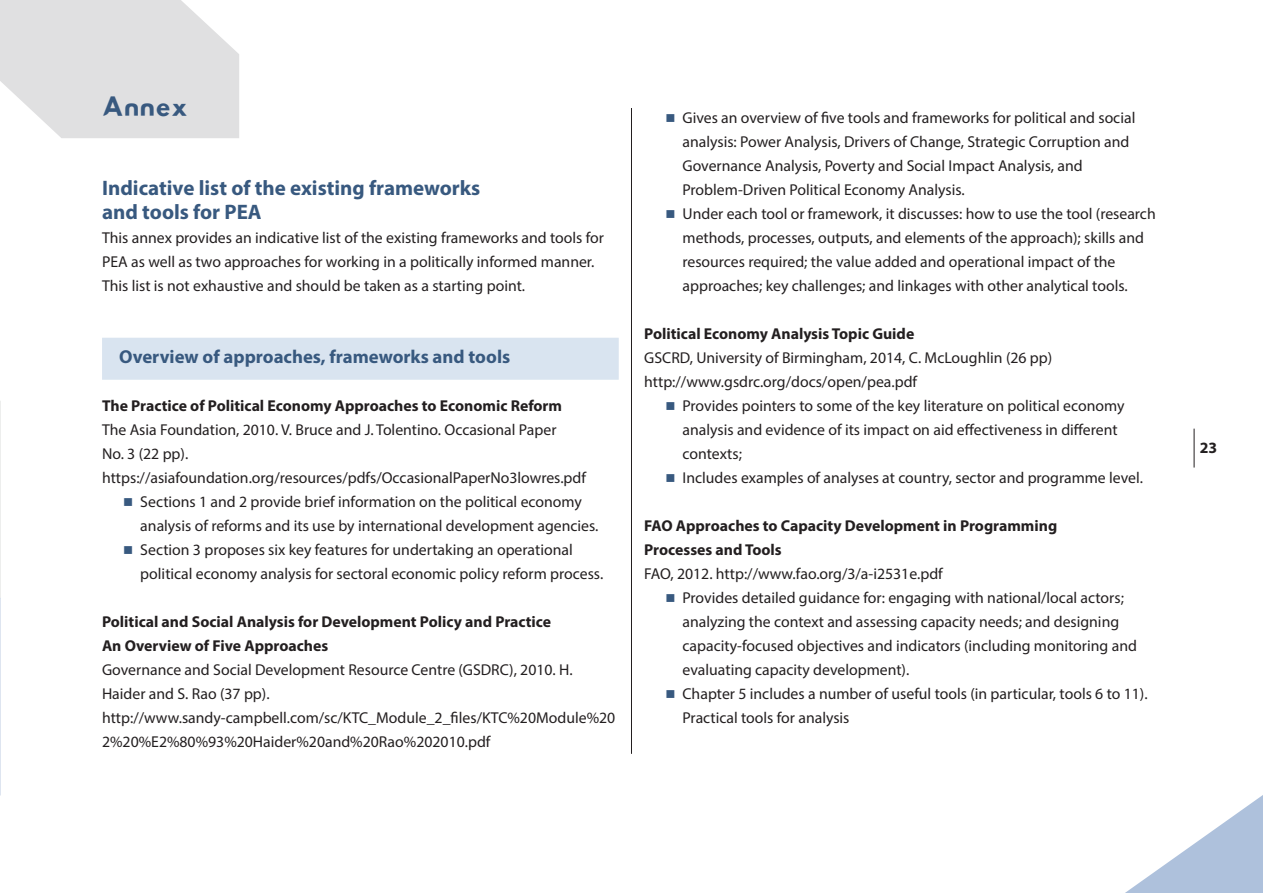
<style>
.page{position:relative;width:1263px;height:893px;background:#fff}
.page>*{position:absolute;margin:0;border:0;box-sizing:border-box;transform-origin:0 0}
.t1{font:24px "Hussar Nova Rg";color:#38597f}
.t2{font:700 21px/24px "Myriad Pro";color:#38597f}
.paragraph_1{font:700 18.75px "Myriad Pro";color:#38597f}
.paragraph_1-2{font:15.75px/24px "Myriad Pro";color:#231f20}
.paragraph_1-3{font:700 15.75px/24px "Myriad Pro";color:#231f20}
.s1{color:#38597f}
.s2{font-weight:400}
</style>
<div class="page">
<hr style="left:1194px;top:429px;width:1px;height:39px;background:#231f20">
<hr style="left:631px;top:108px;width:1px;height:646px;background:#231f20">
<svg style="left:0;top:0;width:239px;height:138px;background:#e3e3e4"></svg>
<div style="left:102px;top:338px;width:517px;height:42px;background:#d9e4f0"></div>
<svg style="left:1125px;top:795px;width:138px;height:98px"></svg>
<hr style="left:0;top:401px;width:1px;height:197px;background:#d4d5d3">
<hr style="left:0;top:598px;width:1px;height:197px;background:#aec1dc">
<h1 class="t1" style="left:102px;top:91px;width:88px">Annex</h1>
<h2 class="t2" style="left:102px;top:175px;width:380px">Indicative list of the existing frameworks and tools for PEA</h2>
<p class="paragraph_1-2" style="left:102px;top:226px;width:503px">This annex provides an indicative list of the existing frameworks and tools for<br>PEA as well as two approaches for working in a politically informed manner.<br>This list is not exhaustive and should be taken as a starting point.</p>
<p class="paragraph_1" style="left:119px;top:345px;width:393px">Overview of approaches, frameworks and tools</p>
<p class="paragraph_1-3" style="left:102px;top:393px;width:462px">The Practice of Political Economy Approaches to Economic Reform</p>
<p class="paragraph_1-2" style="left:102px;top:418px;width:485px">The Asia Foundation, 2010. V. Bruce and J. Tolentino. Occasional Paper<br>No. 3 (22 pp). https://asiafoundation.org/resources/pdfs/OccasionalPaperNo3lowres.pdf</p>
<p class="paragraph_1-2" style="left:140px;top:490px;width:460px;text-indent:-17px"><span class="s1">■</span> Sections 1 and 2 provide brief information on the political economy analysis of reforms and its use by international development agencies.</p>
<p class="paragraph_1-2" style="left:140px;top:538px;width:464px;text-indent:-17px"><span class="s1">■</span> Section 3 proposes six key features for undertaking an operational political economy analysis for sectoral economic policy reform process.</p>
<p class="paragraph_1-3" style="left:102px;top:609px;width:472px">Political and Social Analysis for Development Policy and Practice<br>An Overview of Five Approaches<br><span class="s2">Governance and Social Development Resource Centre (GSDRC), 2010. H.</span></p>
<p class="paragraph_1-2" style="left:102px;top:682px;width:169px">Haider and S. Rao (37 pp).</p>
<p class="paragraph_1-2" style="left:102px;top:706px;width:515px">http://www.sandy-campbell.com/sc/KTC_Module_2_files/KTC%20Module%20<br>2%20%E2%80%93%20Haider%20and%20Rao%202010.pdf</p>
<p class="paragraph_1-2" style="left:682px;top:106px;width:454px;text-indent:-17px"><span class="s1">■</span> Gives an overview of five tools and frameworks for political and social analysis: Power Analysis, Drivers of Change, Strategic Corruption and Governance Analysis, Poverty and Social Impact Analysis, and Problem-Driven Political Economy Analysis.</p>
<p class="paragraph_1-2" style="left:682px;top:202px;width:475px;text-indent:-17px"><span class="s1">■</span> Under each tool or framework, it discusses: how to use the tool (research methods, processes, outputs, and elements of the approach); skills and resources required; the value added and operational impact of the approaches; key challenges; and linkages with other analytical tools.</p>
<p class="paragraph_1-3" style="left:644px;top:321px;width:272px">Political Economy Analysis Topic Guide</p>
<p class="paragraph_1-2" style="left:644px;top:346px;width:410px">GSCRD, University of Birmingham, 2014, C. McLoughlin (26 pp)</p>
<p class="paragraph_1-2" style="left:644px;top:370px;width:274px">http://www.gsdrc.org/docs/open/pea.pdf</p>
<p class="paragraph_1-2" style="left:682px;top:394px;width:443px;text-indent:-17px"><span class="s1">■</span> Provides pointers to some of the key literature on political economy analysis and evidence of its impact on aid effectiveness in different contexts;</p>
<p class="paragraph_1-2" style="left:665px;top:466px;width:479px"><span class="s1">■</span> Includes examples of analyses at country, sector and programme level.</p>
<p class="paragraph_1-3" style="left:644px;top:513px;width:414px">FAO Approaches to Capacity Development in Programming<br>Processes and Tools</p>
<p class="paragraph_1-2" style="left:644px;top:562px;width:300px">FAO, 2012. http://www.fao.org/3/a-i2531e.pdf</p>
<p class="paragraph_1-2" style="left:682px;top:586px;width:456px;text-indent:-17px"><span class="s1">■</span> Provides detailed guidance for: engaging with national/local actors; analyzing the context and assessing capacity needs; and designing capacity-focused objectives and indicators (including monitoring and evaluating capacity development).</p>
<p class="paragraph_1-2" style="left:682px;top:682px;width:467px;text-indent:-17px"><span class="s1">■</span> Chapter 5 includes a number of useful tools (in particular, tools 6 to 11).<br>Practical tools for analysis</p>
<p class="paragraph_1-3" style="left:1200px;top:436px;width:19px">23</p>
</div>
